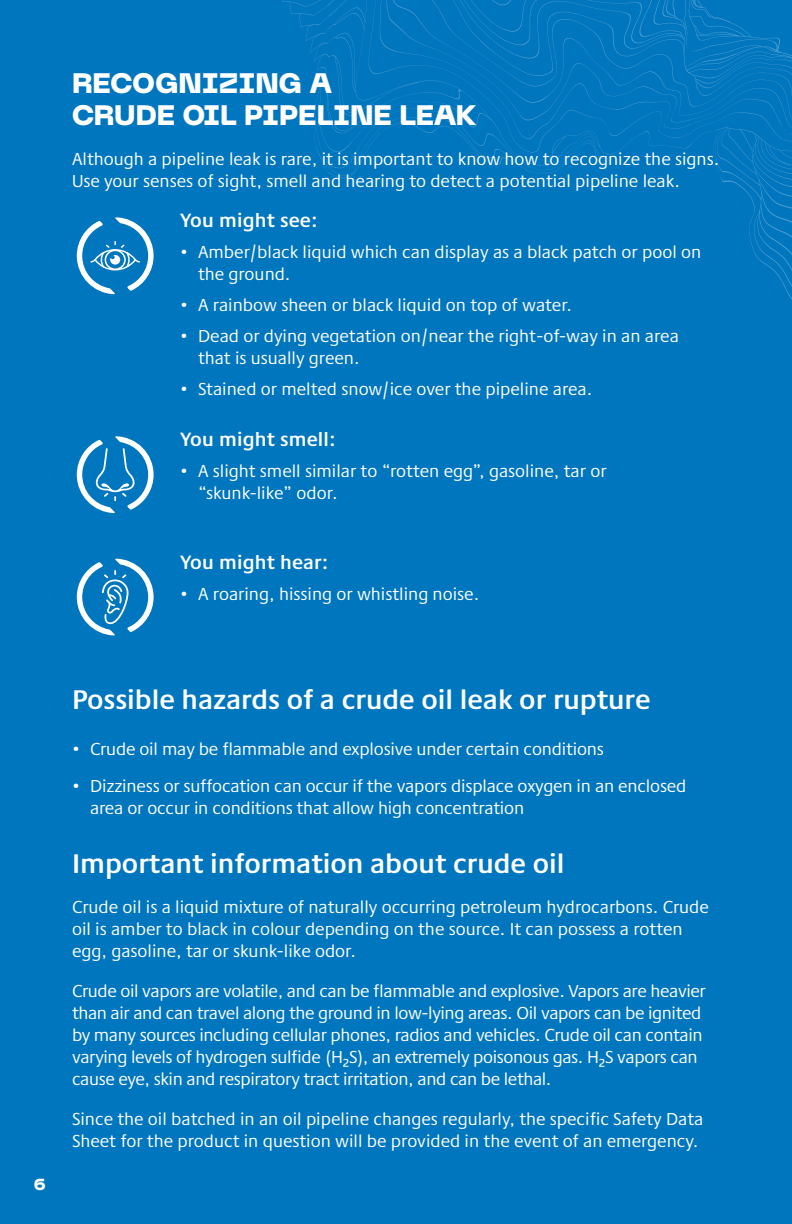
<style>
.page{position:relative;width:792px;height:1224px;background:#0076be}
.page>*{position:absolute;margin:0;border:0;box-sizing:border-box;transform-origin:0 0}
.t1{font:600 28px "Praxis Next";color:#fff}
.t2{font:800 28px/32px "PP Neue Machina";color:#fff}
.t3{font:600 20px "Praxis Next";letter-spacing:.01em;color:#fff}
.t4{font:18px/22px "Praxis Next";color:#fff}
.t5{font:18px/22px "Praxis Next";letter-spacing:-.02em;color:#fff}
.t6{font:800 16px "PP Neue Machina";color:#fff}
</style>
<div class="page">
<svg style="left:282px;top:0;width:510px;height:299px"></svg>
<svg style="left:77px;top:217px;width:77px;height:77px"></svg>
<svg style="left:77px;top:436px;width:77px;height:77px"></svg>
<svg style="left:77px;top:559px;width:77px;height:76px"></svg>
<h1 class="t2" style="left:72px;top:68px;width:406px">RECOGNIZING A<br>CRUDE OIL PIPELINE LEAK</h1>
<p class="t4" style="left:72px;top:147px;width:649px">Although a pipeline leak is rare, it is important to know how to recognize the signs.<br>Use your senses of sight, smell and hearing to detect a potential pipeline leak.</p>
<p class="t3" style="left:180px;top:205px;width:139px">You might see:</p>
<p class="t4" style="left:198px;top:241px;width:505px;text-indent:-18px">• Amber/black liquid which can display as a black patch or pool on the ground.</p>
<p class="t4" style="left:180px;top:294px;width:394px">• A rainbow sheen or black liquid on top of water.</p>
<p class="t4" style="left:198px;top:325px;width:482px;text-indent:-18px">• Dead or dying vegetation on/near the right-of-way in an area that is usually green.</p>
<p class="t4" style="left:180px;top:378px;width:414px">• Stained or melted snow/ice over the pipeline area.</p>
<p class="t3" style="left:180px;top:424px;width:157px">You might smell:</p>
<p class="t4" style="left:198px;top:460px;width:410px;text-indent:-18px">• A slight smell similar to “rotten egg”, gasoline, tar or “skunk-like” odor.</p>
<p class="t3" style="left:180px;top:546px;width:150px">You might hear:</p>
<p class="t4" style="left:180px;top:582px;width:301px">• A roaring, hissing or whistling noise.</p>
<p class="t6" style="left:34px;top:1174px;width:13px">6</p>
<h1 class="t1" style="left:72px;top:678px;width:580px">Possible hazards of a crude oil leak or rupture</h1>
<p class="t4" style="left:72px;top:738px;width:533px">• Crude oil may be flammable and explosive under certain conditions</p>
<p class="t4" style="left:90px;top:775px;width:598px;text-indent:-18px">• Dizziness or suffocation can occur if the vapors displace oxygen in an enclosed area or occur in conditions that allow high concentration</p>
<h1 class="t1" style="left:72px;top:842px;width:494px">Important information about crude oil</h1>
<p class="t4" style="left:72px;top:896px;width:638px">Crude oil is a liquid mixture of naturally occurring petroleum hydrocarbons. Crude oil is amber to black in colour depending on the source. It can possess a rotten egg, gasoline, tar or skunk-like odor.</p>
<p class="t5" style="left:72px;top:980px;width:635px">Crude oil vapors are volatile, and can be flammable and explosive. Vapors are heavier than air and can travel along the ground in low-lying areas. Oil vapors can be ignited by many sources including cellular phones, radios and vehicles. Crude oil can contain varying levels of hydrogen sulfide (H₂S), an extremely poisonous gas. H₂S vapors can cause eye, skin and respiratory tract irritation, and can be lethal.</p>
<p class="t4" style="left:72px;top:1108px;width:633px">Since the oil batched in an oil pipeline changes regularly, the specific Safety Data<br>Sheet for the product in question will be provided in the event of an emergency.</p>
</div>
